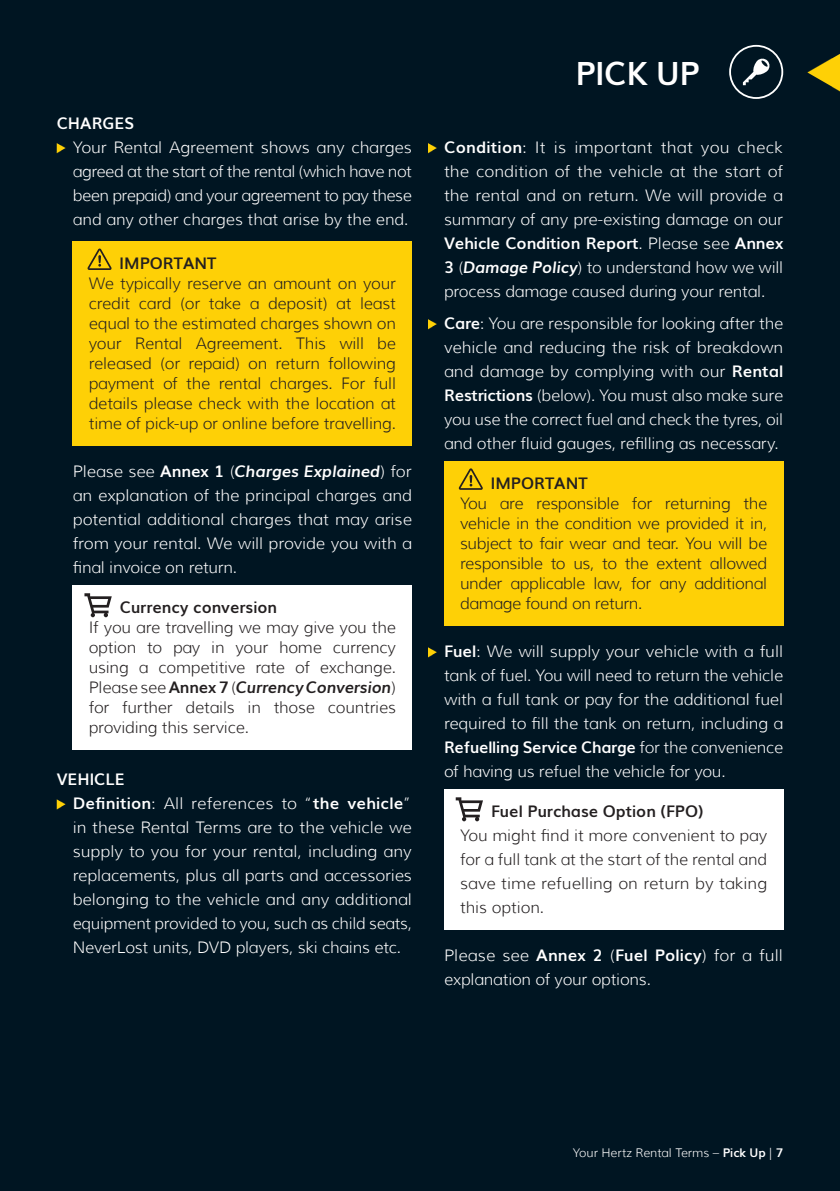
<style>
.page{position:relative;width:840px;height:1191px;background:#fff}
.page>*{position:absolute;margin:0;border:0;box-sizing:border-box;transform-origin:0 0}
.Section_heading_righ{font:700 32px "Muli";letter-spacing:-.01em;color:#fff}
.Tabbed_Body_Justifie{font:300 16px/24px "Muli";letter-spacing:-.01em;color:#fff;text-align:justify}
.Important_body{font:300 16px/20px "Muli";letter-spacing:-.01em;color:#231f20;text-align:justify}
.Justified_body_1{font:300 16px/24px "Muli";letter-spacing:.005em;color:#231f20;text-align:justify}
.Sub_heading{font:700 16px "Muli";color:#231f20}
.Important_heading{font:700 16px "Muli";color:#231f20}
.Heading_1_White{font:700 16px "Muli";color:#fff}
.t1{font:300 12px "Muli";color:#fff}
.s1{font-weight:700}
.s2{font-weight:700;font-style:italic}
</style>
<div class="page">
<div style="left:0;top:0;width:839px;height:1191px;background:#001522"></div>
<svg style="left:807px;top:54px;width:32px;height:37px"></svg>
<svg style="left:57px;top:143px;width:8px;height:10px"></svg>
<svg style="left:57px;top:799px;width:8px;height:10px"></svg>
<svg style="left:428px;top:143px;width:8px;height:10px"></svg>
<svg style="left:428px;top:319px;width:8px;height:10px"></svg>
<svg style="left:428px;top:647px;width:8px;height:10px"></svg>
<div style="left:73px;top:241px;width:339px;height:204px;background:#fed006"></div>
<svg style="left:87px;top:248px;width:25px;height:22px"></svg>
<div style="left:444px;top:461px;width:338px;height:164px;background:#fed006"></div>
<svg style="left:458px;top:468px;width:24px;height:22px"></svg>
<div style="left:728px;top:45px;width:54px;height:54px;border:2px solid #fff;border-radius:50%"></div>
<svg style="left:742px;top:59px;width:27px;height:26px"></svg>
<div style="left:73px;top:585px;width:339px;height:164px;background:#fff"></div>
<svg style="left:84px;top:593px;width:28px;height:24px"></svg>
<div style="left:444px;top:789px;width:338px;height:140px;background:#fff"></div>
<svg style="left:455px;top:797px;width:27px;height:24px"></svg>
<p class="Heading_1_White" style="left:57px;top:110px;width:79px">CHARGES</p>
<p class="Tabbed_Body_Justifie" style="left:73px;top:135px;width:340px">Your Rental Agreement shows any charges agreed at the start of the rental (which have not been prepaid) and your agreement to pay these and any other charges that arise by the end.</p>
<p class="Important_heading" style="left:119px;top:250px;width:98px">IMPORTANT</p>
<p class="Important_body" style="left:89px;top:273px;width:308px">We typically reserve an amount on your credit card (or take a deposit) at least equal to the estimated charges shown on your Rental Agreement. This will be released (or repaid) on return following payment of the rental charges. For full details please check with the location at time of pick-up or online before travelling.</p>
<p class="Tabbed_Body_Justifie" style="left:73px;top:459px;width:340px">Please see <span class="s1">Annex 1</span> (<span class="s2">Charges Explained</span>) for an explanation of the principal charges and potential additional charges that may arise from your rental. We will provide you with a final invoice on return.</p>
<p class="Sub_heading" style="left:120px;top:594px;width:159px">Currency conversion</p>
<p class="Important_body" style="left:89px;top:617px;width:308px">If you are travelling we may give you the option to pay in your home currency using a competitive rate of exchange.<br>Please see <span class="s1">Annex 7</span> (<span class="s2">Currency Conversion</span>) for further details in those countries providing this service.</p>
<p class="Heading_1_White" style="left:57px;top:766px;width:69px">VEHICLE</p>
<p class="Tabbed_Body_Justifie" style="left:73px;top:791px;width:340px"><span class="s1">Definition</span>: All references to “<span class="s1">the vehicle</span>” in these Rental Terms are to the vehicle we supply to you for your rental, including any replacements, plus all parts and accessories belonging to the vehicle and any additional equipment provided to you, such as child seats, NeverLost units, DVD players, ski chains etc.</p>
<p class="Section_heading_righ" style="left:575px;top:48px;width:126px">PICK UP</p>
<p class="Tabbed_Body_Justifie" style="left:444px;top:135px;width:340px"><span class="s1">Condition</span>: It is important that you check the condition of the vehicle at the start of the rental and on return. We will provide a summary of any pre-existing damage on our <span class="s1">Vehicle Condition Report</span>. Please see <span class="s1">Annex 3</span> (<span class="s2">Damage Policy</span>) to understand how we will process damage caused during your rental.</p>
<p class="Tabbed_Body_Justifie" style="left:444px;top:311px;width:340px"><span class="s1">Care</span>: You are responsible for looking after the vehicle and reducing the risk of breakdown and damage by complying with our <span class="s1">Rental Restrictions</span> (below). You must also make sure you use the correct fuel and check the tyres, oil and other fluid gauges, refilling as necessary.</p>
<p class="Important_heading" style="left:490px;top:470px;width:98px">IMPORTANT</p>
<p class="Important_body" style="left:460px;top:493px;width:308px">You are responsible for returning the vehicle in the condition we provided it in, subject to fair wear and tear. You will be responsible to us, to the extent allowed under applicable law, for any additional damage found on return.</p>
<p class="Tabbed_Body_Justifie" style="left:444px;top:639px;width:340px"><span class="s1">Fuel</span>: We will supply your vehicle with a full tank of fuel. You will need to return the vehicle with a full tank or pay for the additional fuel required to fill the tank on return, including a <span class="s1">Refuelling Service Charge</span> for the convenience of having us refuel the vehicle for you.</p>
<p class="Sub_heading" style="left:490px;top:798px;width:214px">Fuel Purchase Option (FPO)</p>
<p class="Justified_body_1" style="left:460px;top:823px;width:308px">You might find it more convenient to pay for a full tank at the start of the rental and save time refuelling on return by taking this option.</p>
<p class="Tabbed_Body_Justifie" style="left:444px;top:943px;width:340px">Please see <span class="s1">Annex 2</span> (<span class="s1">Fuel Policy</span>) for a full explanation of your options.</p>
<p class="t1" style="left:572px;top:1145px;width:212px">Your Hertz Rental Terms – <span class="s1">Pick Up</span> | <span class="s1">7</span></p>
</div>
